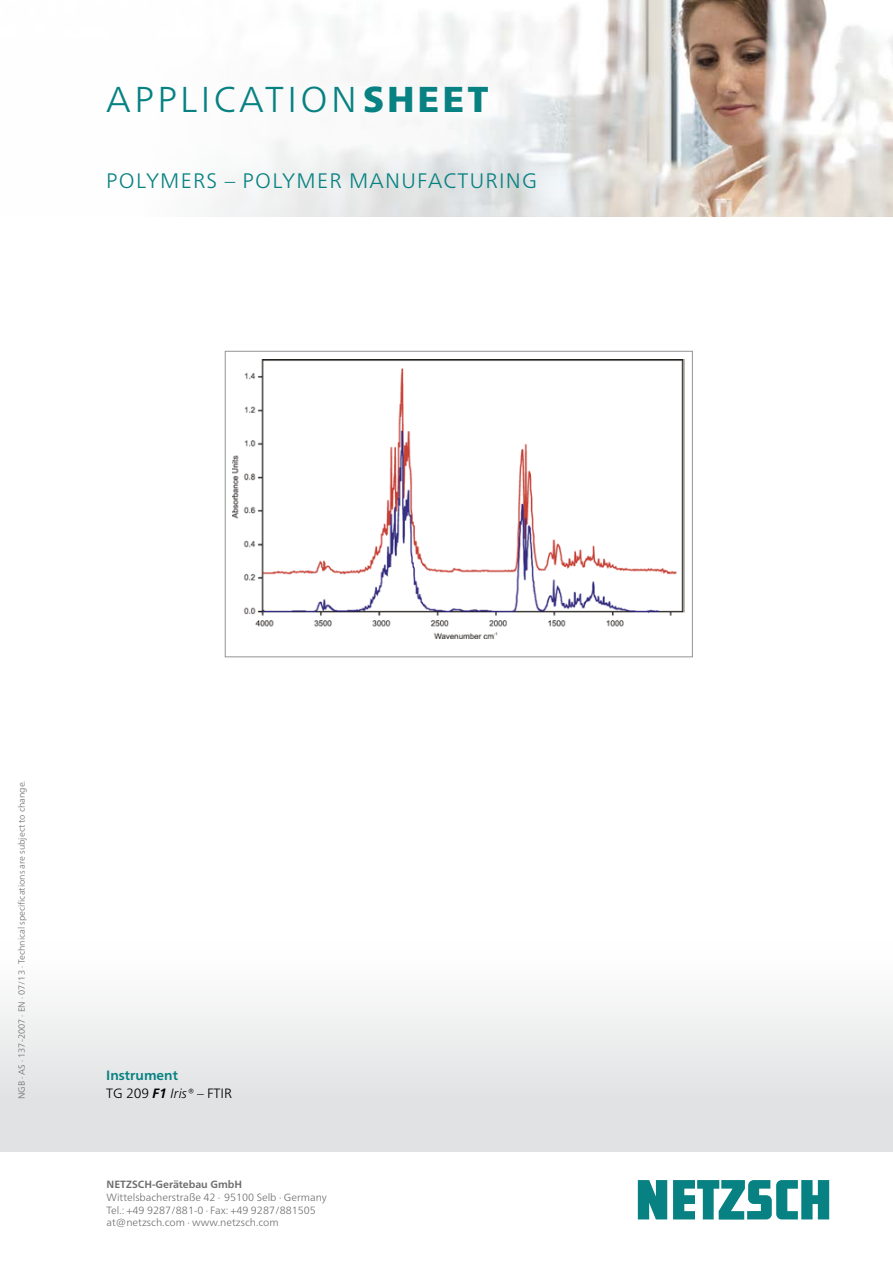
<style>
.page{position:relative;width:893px;height:1263px;background:#fff}
.page>*{position:absolute;margin:0;border:0;box-sizing:border-box;transform-origin:0 0}
.t1{font:300 36px "Frutiger Neue LTW1 G";letter-spacing:.095em;color:#078182}
.t2{font:300 21px "Frutiger Neue LTW1 G";letter-spacing:.06em;color:#078182}
.Sheet_Zwischenübersc{font:300 13.5px "Frutiger Neue LTW1 G";color:#000}
.Sheet_Zwischenübersc-2{font:700 13.5px "Frutiger Neue LTW1 G";color:#078182}
.t3{font:300 10.5px/12.8px "Frutiger Neue LTW1 G";color:#6d6e70}
.t4{font:700 10.5px "Frutiger Neue LTW1 G";color:#6d6e70}
.Sheet_Bildunterschri{font:300 9px "Frutiger Neue LTW1 G";color:#6d6e70}
.s1{font-weight:900}
.s2{font-weight:700;font-style:italic}
.s3{font-style:italic}
</style>
<div class="page">
<img style="left:210px;top:0;width:683px;height:216px">
<svg style="left:638px;top:1180px;width:191px;height:39px"></svg>
<img style="left:232px;top:359px;width:452px;height:279px">
<div style="left:225px;top:351px;width:468px;height:306px;border:1px solid #929496"></div>
<h1 class="t1" style="left:106px;top:78px;width:384px">APPLICATION<span class="s1">SHEET</span></h1>
<p class="t2" style="left:106px;top:168px;width:432px">POLYMERS – POLYMER MANUFACTURING</p>
<p class="Sheet_Bildunterschri" style="left:16px;top:1099px;width:320px;rotate:-90deg">NGB ∙ AS ∙ 137-2007 ∙ EN ∙ 07/13 ∙ Technical specifications are subject to change.</p>
<p class="Sheet_Zwischenübersc-2" style="left:106px;top:1067px;width:73px">Instrument</p>
<p class="Sheet_Zwischenübersc" style="left:106px;top:1085px;width:127px">TG 209 <span class="s2">F1</span> <span class="s3">Iris®</span> – FTIR</p>
<p class="t4" style="left:107px;top:1178px;width:137px">NETZSCH-Gerätebau GmbH</p>
<p class="t3" style="left:107px;top:1191px;width:222px">Wittelsbacherstraße 42 ∙ 95100 Selb ∙ Germany<br>Tel.: +49 9287/881-0 ∙ Fax: +49 9287/881505 at@netzsch.com ∙ www.netzsch.com</p>
</div>
